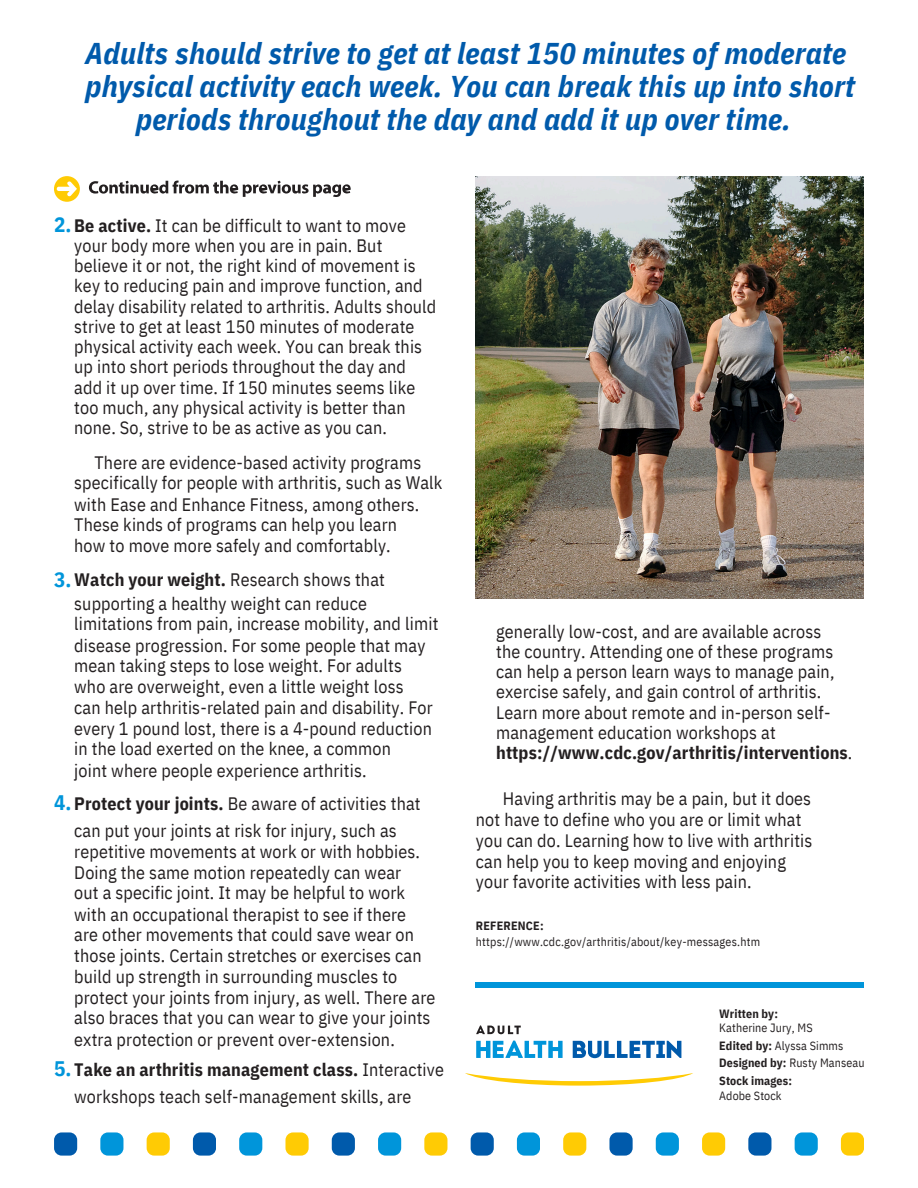
<style>
.page{position:relative;width:918px;height:1188px;background:#fff}
.page>*{position:absolute;margin:0;border:0;box-sizing:border-box;transform-origin:0 0}
.t1{font:italic 700 30px/33px "IBM Plex Sans Cond";letter-spacing:.01em;color:#005aab;text-align:center}
.t2{font:700 21px "IBM Plex Sans Cond";color:#0095da}
.t3{font:18px/20.2px "IBM Plex Sans Cond";letter-spacing:.01em;color:#231f20}
.t4{font:12px/15.8px "IBM Plex Sans Cond";letter-spacing:.01em;color:#231f20}
.t5{font:700 12px "IBM Plex Sans Cond";letter-spacing:.01em;color:#231f20}
.s1{font-weight:700}
</style>
<div class="page">
<div style="left:54px;top:1132px;width:23px;height:24px;background:#005aab;border-radius:8px"></div>
<div style="left:100px;top:1132px;width:23px;height:24px;background:#0095da;border-radius:8px"></div>
<div style="left:147px;top:1132px;width:23px;height:24px;background:#ffcb04;border-radius:8px"></div>
<div style="left:193px;top:1132px;width:23px;height:24px;background:#005aab;border-radius:8px"></div>
<div style="left:239px;top:1132px;width:23px;height:24px;background:#0095da;border-radius:8px"></div>
<div style="left:285px;top:1132px;width:24px;height:24px;background:#ffcb04;border-radius:8px"></div>
<svg style="left:54px;top:176px;width:26px;height:26px"></svg>
<svg style="left:89px;top:181px;width:262px;height:16px"></svg>
<div style="left:332px;top:1132px;width:23px;height:24px;background:#005aab;border-radius:8px"></div>
<div style="left:378px;top:1132px;width:23px;height:24px;background:#0095da;border-radius:8px"></div>
<div style="left:424px;top:1132px;width:23px;height:24px;background:#ffcb04;border-radius:8px"></div>
<div style="left:471px;top:1132px;width:23px;height:24px;background:#005aab;border-radius:8px"></div>
<div style="left:517px;top:1132px;width:23px;height:24px;background:#0095da;border-radius:8px"></div>
<div style="left:563px;top:1132px;width:23px;height:24px;background:#ffcb04;border-radius:8px"></div>
<div style="left:609px;top:1132px;width:24px;height:24px;background:#005aab;border-radius:8px"></div>
<div style="left:656px;top:1132px;width:23px;height:24px;background:#0095da;border-radius:8px"></div>
<svg style="left:465px;top:1073px;width:228px;height:13px"></svg>
<svg style="left:476px;top:1025px;width:45px;height:9px"></svg>
<svg style="left:573px;top:1041px;width:108px;height:17px"></svg>
<svg style="left:476px;top:1041px;width:87px;height:17px"></svg>
<div style="left:702px;top:1132px;width:23px;height:24px;background:#ffcb04;border-radius:8px"></div>
<div style="left:748px;top:1132px;width:23px;height:24px;background:#005aab;border-radius:8px"></div>
<div style="left:795px;top:1132px;width:23px;height:24px;background:#0095da;border-radius:8px"></div>
<div style="left:476px;top:982px;width:388px;height:6px;background:#0095da"></div>
<div style="left:841px;top:1132px;width:23px;height:24px;background:#ffcb04;border-radius:8px"></div>
<img style="left:476px;top:176px;width:388px;height:422px">
<h1 class="t1" style="left:85px;top:36px;width:771px">Adults should strive to get at least 150 minutes of moderate physical activity each week. You can break this up into short periods throughout the day and add it up over time.</h1>
<h2 class="t2" style="left:54px;top:210px;width:19px">2.</h2>
<h2 class="t3" style="left:74px;top:215px;width:364px"><span class="s1">Be active.</span> It can be difficult to want to move your body more when you are in pain. But believe it or not, the right kind of movement is key to reducing pain and improve function, and delay disability related to arthritis. Adults should strive to get at least 150 minutes of moderate physical activity each week. You can break this up into short periods throughout the day and add it up over time. If 150 minutes seems like too much, any physical activity is better than none. So, strive to be as active as you can.</h2>
<h3 class="t3" style="left:94px;top:452px;width:328px">There are evidence-based activity programs</h3>
<p class="t3" style="left:74px;top:472px;width:370px;line-height:20.9px">specifically for people with arthritis, such as Walk with Ease and Enhance Fitness, among others.<br>These kinds of programs can help you learn</p>
<h3 class="t3" style="left:74px;top:535px;width:318px">how to move more safely and comfortably.</h3>
<h3 class="t3" style="left:74px;top:568px;width:312px;line-height:23.7px"><span class="s1">Watch your weight.</span> Research shows that supporting a healthy weight can reduce</h3>
<h3 class="t3" style="left:74px;top:613px;width:366px;line-height:20.9px">limitations from pain, increase mobility, and limit disease progression. For some people that may mean taking steps to lose weight. For adults<br>who are overweight, even a little weight loss<br>can help arthritis-related pain and disability. For every 1 pound lost, there is a 4-pound reduction in the load exerted on the knee, a common</h3>
<h3 class="t3" style="left:74px;top:760px;width:294px">joint where people experience arthritis.</h3>
<p class="t3" style="left:74px;top:790px;width:348px;line-height:27px"><span class="s1">Protect your joints.</span> Be aware of activities that can put your joints at risk for injury, such as</p>
<p class="t3" style="left:74px;top:841px;width:349px;line-height:20.9px">repetitive movements at work or with hobbies.<br>Doing the same motion repeatedly can wear out a specific joint. It may be helpful to work with an occupational therapist to see if there are other movements that could save wear on those joints. Certain stretches or exercises can build up strength in surrounding muscles to</p>
<p class="t3" style="left:74px;top:987px;width:363px;line-height:20.9px">protect your joints from injury, as well. There are also braces that you can wear to give your joints extra protection or prevent over-extension.</p>
<p class="t3" style="left:74px;top:1056px;width:371px;line-height:27px"><span class="s1">Take an arthritis management class.</span> Interactive workshops teach self-management skills, are</p>
<h3 class="t2" style="left:54px;top:565px;width:19px">3.</h3>
<h2 class="t2" style="left:54px;top:789px;width:19px">4.</h2>
<h3 class="t2" style="left:54px;top:1054px;width:19px">5.</h3>
<p class="t3" style="left:496px;top:621px;width:358px">generally low-cost, and are available across<br>the country. Attending one of these programs can help a person learn ways to manage pain, exercise safely, and gain control of arthritis.<br>Learn more about remote and in-person self&shy;management education workshops at <span class="s1">https://www.cdc.gov/arthritis/interventions</span>.</p>
<p class="t3" style="left:503px;top:788px;width:310px">Having arthritis may be a pain, but it does</p>
<p class="t3" style="left:476px;top:809px;width:338px;line-height:20.7px">not have to define who you are or limit what you can do. Learning how to live with arthritis can help you to keep moving and enjoying your favorite activities with less pain.</p>
<h1 class="t4" style="left:476px;top:918px;width:286px"><span class="s1">REFERENCE: </span>https://www.cdc.gov/arthritis/about/key-messages.htm</h1>
<p class="t5" style="left:719px;top:1005px;width:60px">Written by:</p>
<p class="t4" style="left:719px;top:1019px;width:126px;line-height:18px">Katherine Jury, MS<br><span class="s1">Edited by:</span> Alyssa Simms</p>
<h3 class="t4" style="left:719px;top:1055px;width:147px"><span class="s1">Designed by:</span> Rusty Manseau</h3>
<h3 class="t5" style="left:719px;top:1073px;width:74px">Stock images:</h3>
<h3 class="t4" style="left:719px;top:1088px;width:64px">Adobe Stock</h3>
</div>
